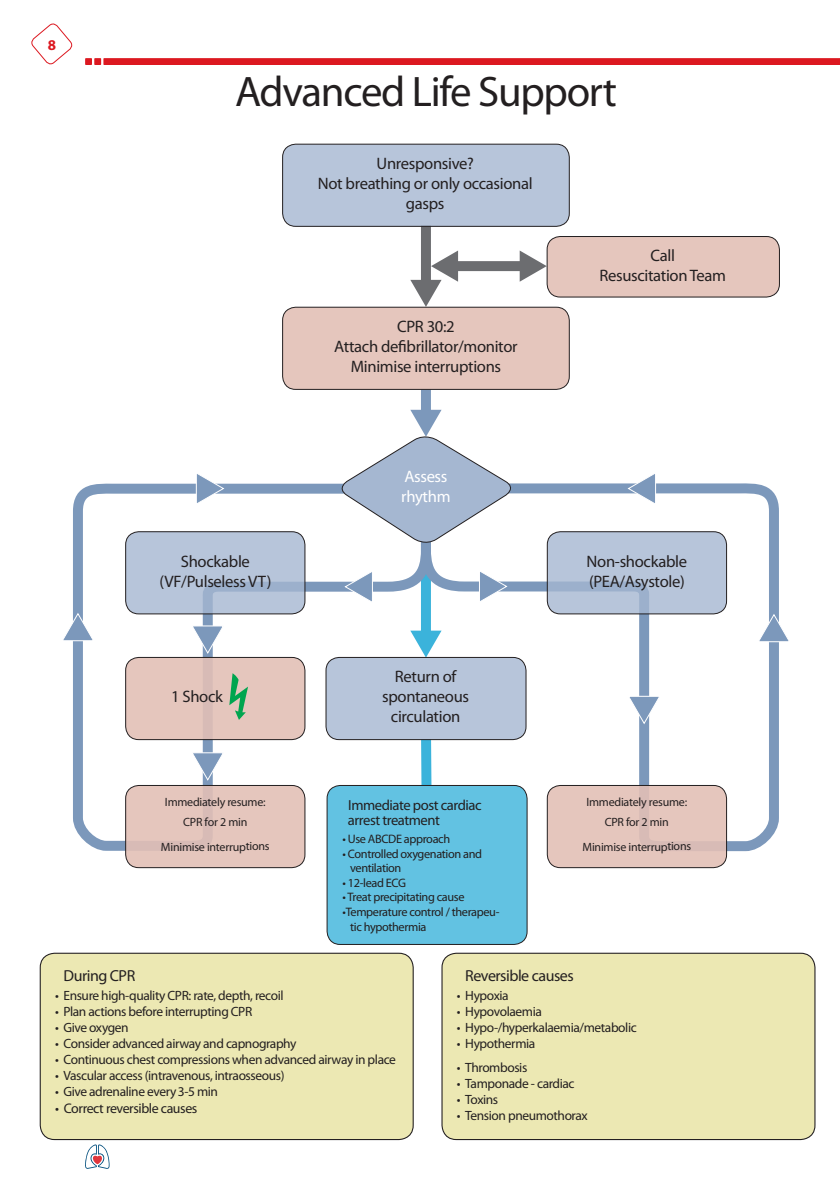
<style>
.page{position:relative;width:840px;height:1191px;background:#fff}
.page>*{position:absolute;margin:0;border:0;box-sizing:border-box;transform-origin:0 0}
.t1{font:42.8px "Myriad Pro";letter-spacing:-.03em;color:#231f20}
.t2{font:16.6px/20px "Myriad Pro";letter-spacing:-.02em;color:#231f20;text-align:center}
.t3{font:16.6px/20px "Myriad Pro";letter-spacing:-.02em;color:#fff}
.t4{font:16px "Myriad Pro";letter-spacing:-.03em;color:#231f20}
.t5{font:700 15px "Myriad Pro";color:#dc1820}
.t6{font:14.6px/14.6px "Myriad Pro";letter-spacing:-.03em;color:#231f20}
.t7{font:14px "Myriad Pro";letter-spacing:-.03em;color:#231f20}
.t8{font:13.4px "Myriad Pro";letter-spacing:-.03em;color:#231f20}
.t9{font:12.2px/14.6px "Myriad Pro";letter-spacing:-.03em;color:#231f20}
.t10{font:12px/20px "Myriad Pro";letter-spacing:-.02em;color:#231f20;text-align:center}
</style>
<div class="page">
<svg style="left:85px;top:1144px;width:25px;height:25px"></svg>
<svg style="left:31px;top:23px;width:42px;height:42px"></svg>
<div style="left:85px;top:58px;width:7px;height:7px;background:#dc1820"></div>
<div style="left:94px;top:58px;width:7px;height:7px;background:#dc1820"></div>
<svg style="left:103px;top:58px;width:737px;height:7px"></svg>
<div style="left:421px;top:389px;width:9px;height:25px;background:#7c98bb"></div>
<svg style="left:435px;top:483px;width:344px;height:373px"></svg>
<svg style="left:626px;top:695px;width:35px;height:29px"></svg>
<svg style="left:756px;top:613px;width:33px;height:29px"></svg>
<svg style="left:626px;top:474px;width:30px;height:32px"></svg>
<svg style="left:478px;top:569px;width:29px;height:35px"></svg>
<svg style="left:73px;top:483px;width:362px;height:372px"></svg>
<svg style="left:190px;top:625px;width:35px;height:29px"></svg>
<svg style="left:190px;top:752px;width:35px;height:29px"></svg>
<svg style="left:63px;top:612px;width:32px;height:29px"></svg>
<svg style="left:195px;top:474px;width:29px;height:32px"></svg>
<svg style="left:344px;top:569px;width:29px;height:35px"></svg>
<div style="left:421px;top:225px;width:9px;height:56px;background:#6c6d70"></div>
<div style="left:440px;top:261px;width:87px;height:10px;background:#6c6d70"></div>
<svg style="left:519px;top:250px;width:27px;height:32px"></svg>
<svg style="left:410px;top:250px;width:48px;height:57px"></svg>
<div style="left:282px;top:144px;width:287px;height:82px;background:#b7c5da;border-radius:13px"></div>
<div style="left:282px;top:144px;width:287px;height:83px;border:1px solid #231f20;border-radius:13px"></div>
<div style="left:547px;top:236px;width:232px;height:61px;background:#e5c6bd;border-radius:13px"></div>
<div style="left:546px;top:236px;width:233px;height:61px;border:1px solid #231f20;border-radius:13px"></div>
<div style="left:282px;top:307px;width:287px;height:82px;background:#e5c6bd;border-radius:13px"></div>
<div style="left:282px;top:307px;width:287px;height:83px;border:1px solid #231f20;border-radius:13px"></div>
<svg style="left:126px;top:532px;width:179px;height:82px;fill:#b7c5da"></svg>
<div style="left:125px;top:531px;width:180px;height:83px;border:1px solid #231f20;border-radius:13px"></div>
<svg style="left:547px;top:532px;width:179px;height:82px;fill:#b7c5da"></svg>
<div style="left:546px;top:531px;width:180px;height:83px;border:1px solid #231f20;border-radius:13px"></div>
<div style="left:126px;top:657px;width:179px;height:82px;background:#e5c6bd;border-radius:13px"></div>
<div style="left:125px;top:657px;width:180px;height:83px;border:1px solid #231f20;border-radius:13px"></div>
<div style="left:126px;top:785px;width:179px;height:82px;background:linear-gradient(to right,#e2c4bc,#e5c6bd);border-radius:13px"></div>
<div style="left:125px;top:785px;width:180px;height:83px;border:1px solid #231f20;border-radius:13px"></div>
<div style="left:547px;top:785px;width:179px;height:82px;background:linear-gradient(to right,#e4c5bc,#e3c4bc);border-radius:13px"></div>
<div style="left:546px;top:785px;width:180px;height:83px;border:1px solid #231f20;border-radius:13px"></div>
<div style="left:326px;top:657px;width:199px;height:82px;background:#b7c5da;border-radius:13px"></div>
<div style="left:325px;top:657px;width:201px;height:83px;border:1px solid #231f20;border-radius:13px"></div>
<svg style="left:336px;top:410px;width:180px;height:136px"></svg>
<div style="left:40px;top:953px;width:373px;height:186px;background:#ece8b3;border-radius:14px"></div>
<div style="left:40px;top:952px;width:373px;height:188px;border:1px solid #231f20;border-radius:14px"></div>
<div style="left:442px;top:953px;width:372px;height:186px;background:#ece8b3;border-radius:14px"></div>
<div style="left:441px;top:952px;width:374px;height:188px;border:1px solid #231f20;border-radius:14px"></div>
<div style="left:327px;top:785px;width:199px;height:159px;background:#62c2e2;border-radius:13px"></div>
<div style="left:326px;top:785px;width:201px;height:159px;border:1px solid #231f20;border-radius:13px"></div>
<svg style="left:229px;top:673px;width:19px;height:47px"></svg>
<p class="t5" style="left:48px;top:35px;width:10px">8</p>
<h1 class="t1" style="left:235px;top:65px;width:383px">Advanced Life Support</h1>
<p class="t2" style="left:318px;top:153px;width:216px">Unresponsive?<br>Not breathing or only occasional gasps</p>
<p class="t2" style="left:334px;top:316px;width:185px">CPR 30:2<br>Attach defibrillator/monitor<br>Minimise interruptions</p>
<p class="t3" style="left:401px;top:466px;width:51px">Assess rhythm</p>
<p class="t2" style="left:599px;top:245px;width:128px">Call<br>Resuscitation Team</p>
<p class="t2" style="left:159px;top:551px;width:113px">Shockable (VF/Pulseless VT)</p>
<p class="t2" style="left:586px;top:551px;width:102px;text-align:left">Non-shockable (PEA/Asystole)</p>
<p class="t2" style="left:171px;top:686px;width:53px">1 Shock</p>
<p class="t10" style="left:165px;top:792px;width:102px">Immediately resume:<br>CPR for 2 min</p>
<p class="t10" style="left:161px;top:836px;width:110px">Minimise interruptions</p>
<p class="t2" style="left:382px;top:666px;width:88px">Return of spontaneous circulation</p>
<p class="t6" style="left:348px;top:798px;width:135px">Immediate post cardiac arrest treatment</p>
<p class="t9" style="left:342px;top:831px;width:109px">• Use ABCDE approach</p>
<p class="t9" style="left:350px;top:846px;width:133px;text-indent:-8px">• Controlled oxygenation and ventilation</p>
<p class="t9" style="left:342px;top:875px;width:65px">• 12-lead ECG</p>
<p class="t9" style="left:342px;top:890px;width:123px">• Treat precipitating cause</p>
<p class="t9" style="left:350px;top:904px;width:151px;text-indent:-8px">•Temperature control / therapeu&shy;tic hypothermia</p>
<p class="t10" style="left:586px;top:792px;width:102px">Immediately resume:<br>CPR for 2 min</p>
<p class="t10" style="left:582px;top:836px;width:110px">Minimise interruptions</p>
<p class="t4" style="left:63px;top:965px;width:73px">During CPR</p>
<p class="t8" style="left:55px;top:987px;width:230px">• Ensure high-quality CPR: rate, depth, recoil</p>
<p class="t8" style="left:55px;top:1003px;width:198px">• Plan actions before interrupting CPR</p>
<p class="t8" style="left:55px;top:1019px;width:75px">• Give oxygen</p>
<p class="t8" style="left:55px;top:1035px;width:243px">• Consider advanced airway and capnography</p>
<p class="t8" style="left:55px;top:1051px;width:342px">• Continuous chest compressions when advanced airway in place</p>
<p class="t8" style="left:55px;top:1067px;width:231px">• Vascular access (intravenous, intraosseous)</p>
<p class="t8" style="left:55px;top:1083px;width:164px">• Give adrenaline every 3-5 min</p>
<p class="t7" style="left:55px;top:1099px;width:144px">• Correct reversible causes</p>
<p class="t4" style="left:465px;top:965px;width:110px">Reversible causes</p>
<p class="t8" style="left:456px;top:987px;width:53px">• Hypoxia</p>
<p class="t8" style="left:456px;top:1003px;width:86px">• Hypovolaemia</p>
<p class="t8" style="left:456px;top:1019px;width:181px">• Hypo-/hyperkalaemia/metabolic</p>
<p class="t8" style="left:456px;top:1035px;width:80px">• Hypothermia</p>
<p class="t8" style="left:456px;top:1059px;width:72px">• Thrombosis</p>
<p class="t8" style="left:456px;top:1075px;width:119px">• Tamponade - cardiac</p>
<p class="t8" style="left:456px;top:1091px;width:43px">• Toxins</p>
<p class="t8" style="left:456px;top:1107px;width:132px">• Tension pneumothorax</p>
</div>
